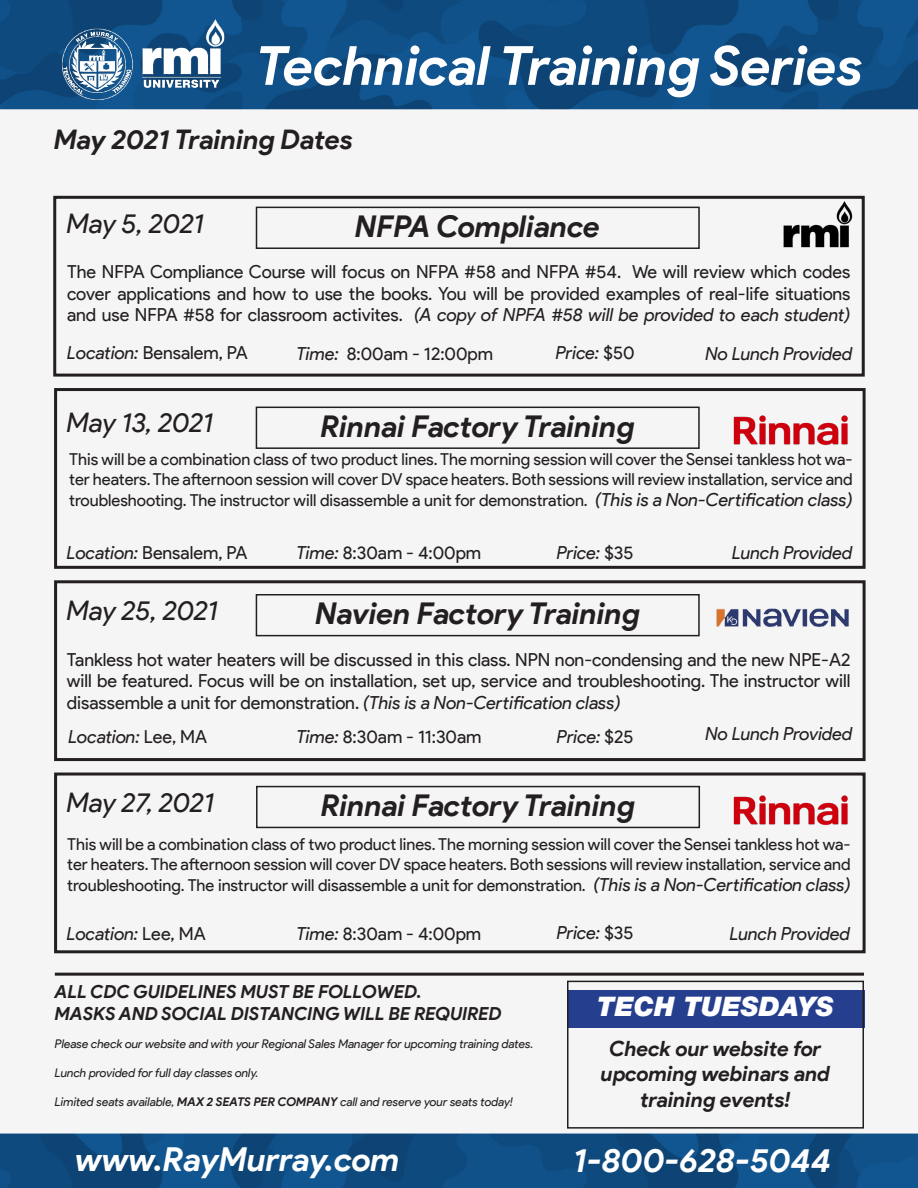
<style>
.page{position:relative;width:918px;height:1188px;background:#fff}
.page>*{position:absolute;margin:0;border:0;box-sizing:border-box;transform-origin:0 0}
.t1{font:italic 700 54px "Product Sans";color:#fff}
.t2{font:italic 700 33px "Product Sans";color:#fff}
.t3{font:italic 700 30px "Product Sans";letter-spacing:-.005em;color:#231f20}
.t4{font:italic 27px "Product Sans";letter-spacing:-.01em;color:#231f20}
.t5{font:italic 700 27px "Product Sans";letter-spacing:-.005em;color:#231f20}
.t6{font:italic 900 27px "Helvetica Neue LT Pro";color:#fff}
.t7{font:italic 700 21px/25.2px "Product Sans";letter-spacing:-.005em;color:#231f20;text-align:center}
.t8{font:18px/21.6px "Product Sans";color:#231f20;text-align:justify}
.t9{font:italic 18px "Product Sans";color:#231f20}
.t10{font:italic 700 18px "Product Sans";color:#231f20}
.t11{font:16.5px/19.8px "Product Sans";color:#231f20}
.t12{font:italic 12px "Product Sans";color:#231f20}
.s1{font-style:italic}
.s2{font-style:normal}
.s3{font-style:italic;font-size:18px}
.s4{font-weight:700}
</style>
<div class="page">
<img style="left:0;top:0;width:918px;height:1188px">
<div style="left:567px;top:990px;width:298px;height:37px;background:#253f8e"></div>
<img style="left:55px;top:0;width:185px;height:113px">
<div style="left:53px;top:196px;width:812px;height:181px;border:3px solid #231f20"></div>
<div style="left:54px;top:388px;width:812px;height:181px;border:3px solid #231f20"></div>
<div style="left:54px;top:580px;width:812px;height:181px;border:3px solid #231f20"></div>
<div style="left:54px;top:773px;width:812px;height:180px;border:3px solid #231f20"></div>
<img style="left:732px;top:784px;width:118px;height:44px">
<img style="left:716px;top:606px;width:134px;height:23px">
<img style="left:732px;top:404px;width:118px;height:44px">
<img style="left:782px;top:200px;width:71px;height:48px">
<div style="left:256px;top:207px;width:444px;height:42px;border:2px solid #231f20"></div>
<div style="left:256px;top:407px;width:444px;height:42px;border:2px solid #231f20"></div>
<div style="left:256px;top:594px;width:444px;height:42px;border:2px solid #231f20"></div>
<div style="left:256px;top:786px;width:444px;height:42px;border:2px solid #231f20"></div>
<hr style="left:55px;top:973px;width:809px;height:3px;background:#231f20">
<div style="left:567px;top:981px;width:297px;height:148px;border:2px solid #231f20"></div>
<p class="t1" style="left:256px;top:33px;width:608px">Technical Training Series</p>
<p class="t5" style="left:54px;top:123px;width:301px">May 2021 Training Dates</p>
<p class="t4" style="left:67px;top:207px;width:139px">May 5, 2021</p>
<p class="t3" style="left:355px;top:208px;width:247px">NFPA Compliance</p>
<p class="t8" style="left:67px;top:261px;width:785px">The NFPA Compliance Course will focus on NFPA #58 and NFPA #54. We will review which codes cover applications and how to use the books. You will be provided examples of real-life situations and use NFPA #58 for classroom activites. <span class="s1">(A copy of NPFA #58 will be provided to each student)</span></p>
<p class="t8" style="left:67px;top:342px;width:182px"><span class="s1">Location:</span> Bensalem, PA</p>
<p class="t4" style="left:67px;top:407px;width:148px">May 13, 2021</p>
<p class="t8" style="left:297px;top:344px;width:198px"><span class="s1">Time:</span> 8:00am - 12:00pm</p>
<p class="t9" style="left:556px;top:342px;width:80px">Price: <span class="s2">$50</span></p>
<p class="t3" style="left:321px;top:408px;width:315px">Rinnai Factory Training</p>
<p class="t9" style="left:705px;top:343px;width:149px">No Lunch Provided</p>
<p class="t11" style="left:69px;top:449px;width:785px">This will be a combination class of two product lines. The morning session will cover the Sensei tankless hot wa&shy;ter heaters. The afternoon session will cover DV space heaters. Both sessions will review installation, service and</p>
<p class="t11" style="left:69px;top:491px;width:785px">troubleshooting. The instructor will disassemble a unit for demonstration. <span class="s3">(This is a Non-Certification class)</span></p>
<p class="t8" style="left:67px;top:543px;width:182px"><span class="s1">Location:</span> Bensalem, PA</p>
<p class="t4" style="left:67px;top:594px;width:153px">May 25, 2021</p>
<p class="t8" style="left:297px;top:543px;width:186px"><span class="s1">Time:</span> 8:30am - 4:00pm</p>
<p class="t9" style="left:557px;top:542px;width:78px">Price: <span class="s2">$35</span></p>
<p class="t3" style="left:315px;top:595px;width:326px">Navien Factory Training</p>
<p class="t9" style="left:732px;top:542px;width:122px">Lunch Provided</p>
<p class="t8" style="left:67px;top:649px;width:785px">Tankless hot water heaters will be discussed in this class. NPN non-condensing and the new NPE-A2 will be featured. Focus will be on installation, set up, service and troubleshooting. The instructor will disassemble a unit for demonstration. <span class="s1">(This is a Non-Certification class)</span></p>
<p class="t9" style="left:68px;top:726px;width:140px">Location: <span class="s2">Lee, MA</span></p>
<p class="t4" style="left:67px;top:786px;width:149px">May 27, 2021</p>
<p class="t8" style="left:297px;top:726px;width:187px"><span class="s1">Time:</span> 8:30am - 11:30am</p>
<p class="t9" style="left:557px;top:726px;width:78px">Price: <span class="s2">$25</span></p>
<p class="t3" style="left:321px;top:787px;width:315px">Rinnai Factory Training</p>
<p class="t9" style="left:705px;top:723px;width:149px">No Lunch Provided</p>
<p class="t11" style="left:67px;top:835px;width:785px">This will be a combination class of two product lines. The morning session will cover the Sensei tankless hot wa&shy;ter heaters. The afternoon session will cover DV space heaters. Both sessions will review installation, service and</p>
<p class="t11" style="left:67px;top:876px;width:785px">troubleshooting. The instructor will disassemble a unit for demonstration. <span class="s3">(This is a Non-Certification class)</span></p>
<p class="t9" style="left:67px;top:923px;width:140px">Location: <span class="s2">Lee, MA</span></p>
<p class="t8" style="left:297px;top:924px;width:186px"><span class="s1">Time:</span> 8:30am - 4:00pm</p>
<p class="t10" style="left:55px;top:981px;width:369px">ALL CDC GUIDELINES MUST BE FOLLOWED.</p>
<p class="t10" style="left:55px;top:1002px;width:449px">MASKS AND SOCIAL DISTANCING WILL BE REQUIRED</p>
<p class="t12" style="left:55px;top:1037px;width:480px">Please check our website and with your Regional Sales Manager for upcoming training dates.</p>
<p class="t12" style="left:55px;top:1066px;width:205px">Lunch provided for full day classes only.</p>
<p class="t12" style="left:55px;top:1094px;width:460px">Limited seats available, <span class="s4">MAX 2 SEATS PER COMPANY</span> call and reserve your seats today!</p>
<p class="t9" style="left:557px;top:922px;width:78px">Price: <span class="s2">$35</span></p>
<p class="t9" style="left:730px;top:923px;width:122px">Lunch Provided</p>
<p class="t6" style="left:597px;top:990px;width:238px">TECH TUESDAYS</p>
<p class="t7" style="left:601px;top:1037px;width:231px">Check our website for upcoming webinars and training events!</p>
<p class="t2" style="left:76px;top:1140px;width:326px">www.RayMurray.com</p>
<p class="t2" style="left:573px;top:1140px;width:260px">1-800-628-5044</p>
</div>
